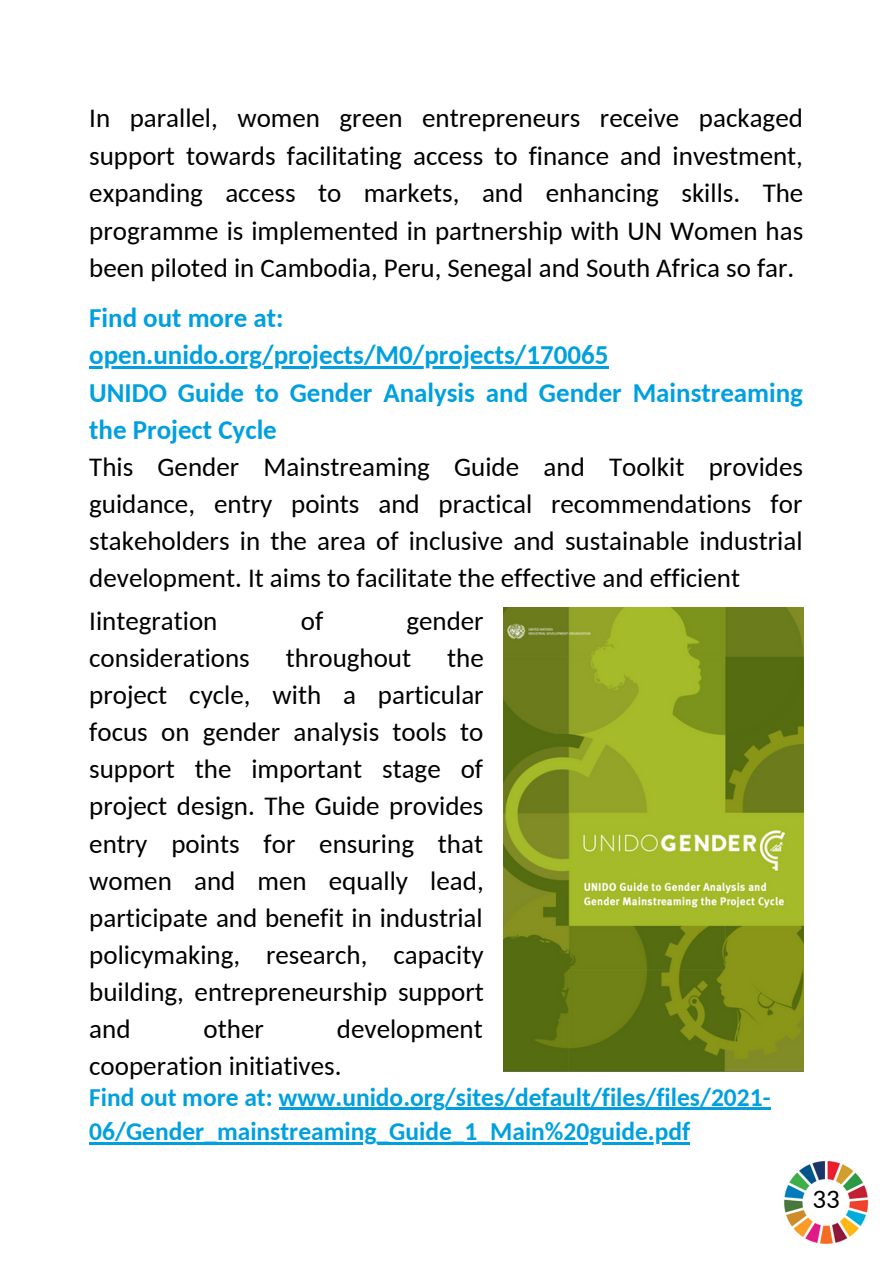
<style>
.page{position:relative;width:893px;height:1264px;background:#fff}
.page>*{position:absolute;margin:0;border:0;box-sizing:border-box;transform-origin:0 0}
.t1{font:27px/37px "Carlito";color:#000;text-align:justify}
.t2{font:700 27px/37.5px "Carlito";color:#00a0e0}
.t3{font:700 25.5px/34.8px "Carlito";color:#00a0e0}
</style>
<div class="page">
<img style="left:784px;top:1160px;width:85px;height:84px">
<img style="left:503px;top:608px;width:300px;height:463px">
<hr style="left:89px;top:366px;width:520px;height:2px;background:#00a0e0">
<hr style="left:278px;top:1107px;width:492px;height:2px;background:#00a0e0">
<hr style="left:89px;top:1142px;width:601px;height:2px;background:#00a0e0">
<p class="t1" style="left:89px;top:102px;width:715px;line-height:37.5px">In parallel, women green entrepreneurs receive packaged support towards facilitating access to finance and investment, expanding access to markets, and enhancing skills. The programme is implemented in partnership with UN Women has been piloted in Cambodia, Peru, Senegal and South Africa so far.</p>
<p class="t2" style="left:89px;top:301px;width:520px">Find out more at: open.unido.org/projects/M0/projects/170065</p>
<p class="t2" style="left:89px;top:376px;width:715px;line-height:37px">UNIDO Guide to Gender Analysis and Gender Mainstreaming the Project Cycle</p>
<p class="t1" style="left:89px;top:450px;width:715px">This Gender Mainstreaming Guide and Toolkit provides guidance, entry points and practical recommendations for stakeholders in the area of inclusive and sustainable industrial development. It aims to facilitate the effective and efficient</p>
<p class="t1" style="left:89px;top:604px;width:130px">Iintegration</p>
<p class="t1" style="left:301px;top:604px;width:24px">of</p>
<p class="t1" style="left:406px;top:604px;width:79px">gender</p>
<p class="t1" style="left:89px;top:641px;width:162px">considerations</p>
<p class="t1" style="left:286px;top:641px;width:127px">throughout</p>
<p class="t1" style="left:89px;top:641px;width:396px;text-indent:358px">the project cycle, with a particular focus on gender analysis tools to support the important stage of project design. The Guide provides entry points for ensuring that women and men equally lead, participate and benefit in industrial policymaking, research, capacity building, entrepreneurship support and</p>
<p class="t1" style="left:89px;top:1012px;width:395px;text-indent:247px">development cooperation initiatives.</p>
<p class="t1" style="left:203px;top:1012px;width:62px">other</p>
<p class="t3" style="left:89px;top:1081px;width:682px">Find out more at: www.unido.org/sites/default/files/files/2021-<br>06/Gender_mainstreaming_Guide_1_Main%20guide.pdf</p>
<p class="t1" style="left:812px;top:1182px;width:29px">33</p>
</div>
